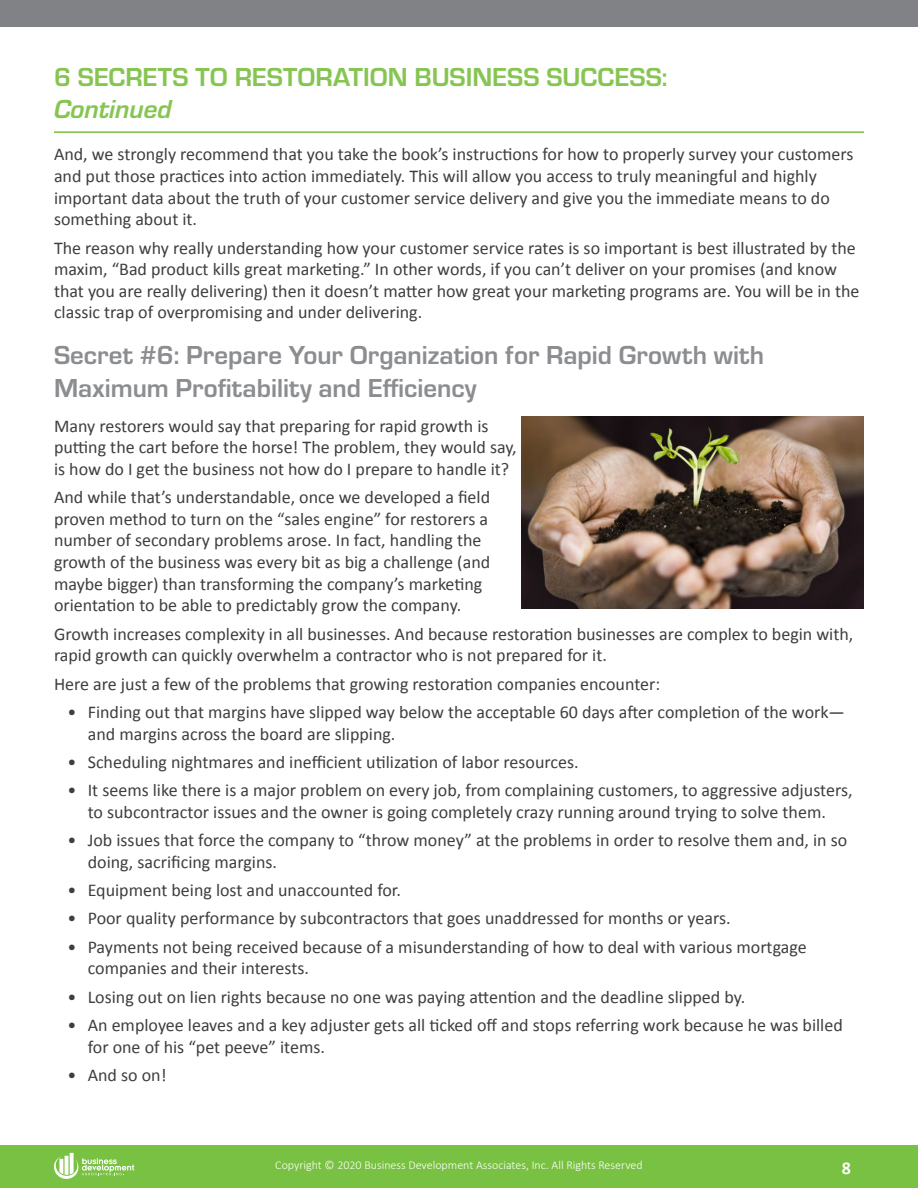
<style>
.page{position:relative;width:918px;height:1188px;background:#fff}
.page>*{position:absolute;margin:0;border:0;box-sizing:border-box;transform-origin:0 0}
.t1{font:700 27px/32.4px "Eurostile";color:#8b8d90}
.t2{font:700 27px/32.4px "Eurostile";color:#86c551}
.Body{font:18px/21.6px "Calibri";color:#3e3e3f}
.t3{font:700 18px "Calibri";color:#fff}
.t4{font:300 12px "Calibri";color:#fff}
.s1{font-style:italic}
</style>
<div class="page">
<div style="left:0;top:1145px;width:918px;height:43px;background:#79c142"></div>
<svg style="left:54px;top:1153px;width:80px;height:26px"></svg>
<div style="left:0;top:0;width:918px;height:27px;background:#808285"></div>
<hr style="left:54px;top:131px;width:810px;height:2px;background:#79c142">
<img style="left:522px;top:417px;width:342px;height:191px">
<p class="t2" style="left:54px;top:59px;width:615px">6 SECRETS TO RESTORATION BUSINESS SUCCESS:<br><span class="s1">Continued</span></p>
<p class="Body" style="left:54px;top:143px;width:801px">And, we strongly recommend that you take the book’s instructions for how to properly survey your customers and put those practices into action immediately. This will allow you access to truly meaningful and highly important data about the truth of your customer service delivery and give you the immediate means to do something about it.</p>
<p class="Body" style="left:54px;top:236px;width:807px">The reason why really understanding how your customer service rates is so important is best illustrated by the maxim, “Bad product kills great marketing.” In other words, if you can’t deliver on your promises (and know that you are really delivering) then it doesn’t matter how great your marketing programs are. You will be in the classic trap of overpromising and under delivering.</p>
<h2 class="t1" style="left:54px;top:337px;width:712px">Secret #6: Prepare Your Organization for Rapid Growth with<br>Maximum Profitability and Efficiency</h2>
<p class="Body" style="left:54px;top:414px;width:464px">Many restorers would say that preparing for rapid growth is putting the cart before the horse! The problem, they would say, is how do I get the business not how do I prepare to handle it?</p>
<p class="Body" style="left:54px;top:486px;width:438px">And while that’s understandable, once we developed a field proven method to turn on the “sales engine” for restorers a number of secondary problems arose. In fact, handling the growth of the business was every bit as big a challenge (and maybe bigger) than transforming the company’s marketing orientation to be able to predictably grow the company.</p>
<p class="Body" style="left:54px;top:622px;width:801px">Growth increases complexity in all businesses. And because restoration businesses are complex to begin with, rapid growth can quickly overwhelm a contractor who is not prepared for it.</p>
<p class="Body" style="left:54px;top:672px;width:608px">Here are just a few of the problems that growing restoration companies encounter:</p>
<p class="Body" style="left:88px;top:700px;width:759px;text-indent:-20px">• Finding out that margins have slipped way below the acceptable 60 days after completion of the work— and margins across the board are slipping.</p>
<p class="Body" style="left:68px;top:750px;width:513px">• Scheduling nightmares and inefficient utilization of labor resources.</p>
<p class="Body" style="left:68px;top:779px;width:787px;text-align:center">• It seems like there is a major problem on every job, from complaining customers, to aggressive adjusters, to subcontractor issues and the owner is going completely crazy running around trying to solve them.</p>
<p class="Body" style="left:88px;top:829px;width:761px;text-indent:-20px">• Job issues that force the company to “throw money” at the problems in order to resolve them and, in so doing, sacrificing margins.</p>
<p class="Body" style="left:68px;top:879px;width:335px">• Equipment being lost and unaccounted for.</p>
<p class="Body" style="left:68px;top:907px;width:665px">• Poor quality performance by subcontractors that goes unaddressed for months or years.</p>
<p class="Body" style="left:88px;top:935px;width:721px;text-indent:-20px">• Payments not being received because of a misunderstanding of how to deal with various mortgage companies and their interests.</p>
<p class="Body" style="left:68px;top:985px;width:679px">• Losing out on lien rights because no one was paying attention and the deadline slipped by.</p>
<p class="Body" style="left:88px;top:1014px;width:757px;text-indent:-20px">• An employee leaves and a key adjuster gets all ticked off and stops referring work because he was billed for one of his “pet peeve” items.</p>
<p class="Body" style="left:68px;top:1063px;width:101px">• And so on!</p>
<p class="t4" style="left:275px;top:1158px;width:369px">Copyright © 2020 Business Development Associates, Inc. All Rights Reserved</p>
<p class="t3" style="left:842px;top:1156px;width:11px">8</p>
</div>
